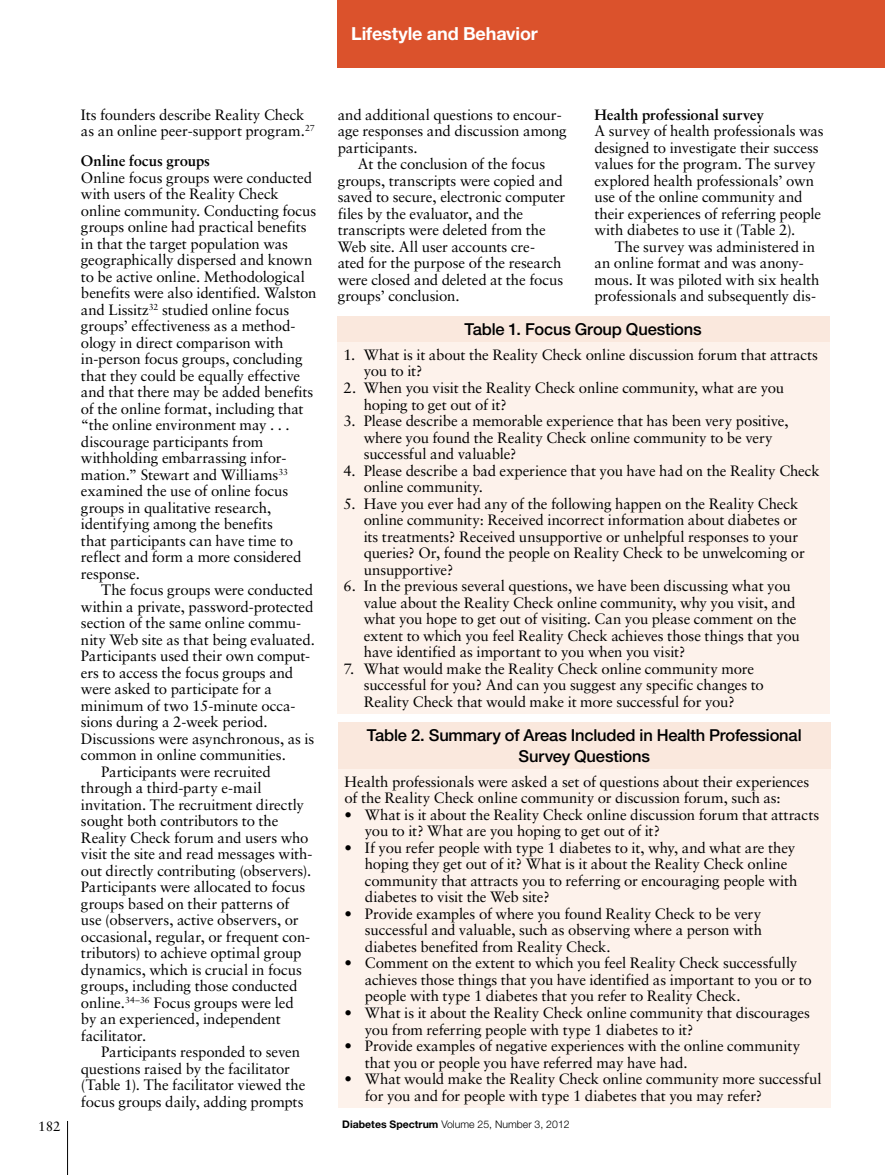
<style>
.page{position:relative;width:885px;height:1175px;background:#fff}
.page>*{position:absolute;margin:0;border:0;box-sizing:border-box;transform-origin:0 0}
.t1{font:700 18px "Helvetica Neue LT Std";letter-spacing:-.005em;color:#fff}
.t2{font:500 16.5px/21px "Helvetica Neue LT Std";letter-spacing:-.01em;color:#000;text-align:center}
.t3{font:15px/16.5px "Sabon LT Std";letter-spacing:-.01em;color:#000}
.t4{font:700 15px "Sabon LT Std";letter-spacing:-.005em;color:#000}
.t5{font:13.5px "Sabon LT Std";color:#000}
.t6{font:300 10.5px "Helvetica Neue LT Std";color:#000}
.s1{font-weight:700}
</style>
<div class="page">
<hr style="left:67px;top:1120px;width:1px;height:54px;background:#000">
<div style="left:338px;top:0;width:546px;height:68px;background:#db522c"></div>
<div style="left:336px;top:317px;width:493px;height:25px;background:#fae8dd"></div>
<div style="left:336px;top:342px;width:493px;height:371px;background:#fdf2eb"></div>
<div style="left:338px;top:722px;width:492px;height:47px;background:#fae8dd"></div>
<div style="left:338px;top:769px;width:492px;height:338px;background:#fdf2eb"></div>
<p class="t1" style="left:351px;top:23px;width:188px">Lifestyle and Behavior</p>
<p class="t3" style="left:81px;top:106px;width:235px">Its founders describe Reality Check as an online peer-support program.<sup>27</sup></p>
<p class="t4" style="left:81px;top:151px;width:130px">Online focus groups</p>
<p class="t3" style="left:81px;top:169px;width:237px">Online focus groups were conducted with users of the Reality Check online community. Conducting focus groups online had practical benefits in that the target population was geographically dispersed and known to be active online. Methodological benefits were also identified. Walston and Lissitz<sup>32</sup> studied online focus groups’ effectiveness as a method&shy;ology in direct comparison with in-person focus groups, concluding that they could be equally effective and that there may be added benefits of the online format, including that “the online environment may . . . discourage participants from withholding embarrassing infor&shy;mation.” Stewart and Williams<sup>33 </sup>examined the use of online focus groups in qualitative research, identifying among the benefits<br>that participants can have time to reflect and form a more considered response.</p>
<p class="t3" style="left:101px;top:581px;width:213px">The focus groups were conducted</p>
<p class="t3" style="left:81px;top:598px;width:234px">within a private, password-protected</p>
<p class="t3" style="left:81px;top:614px;width:221px">section of the same online commu-</p>
<p class="t3" style="left:81px;top:631px;width:235px">nity Web site as that being evaluated.</p>
<p class="t3" style="left:81px;top:647px;width:230px">Participants used their own comput-</p>
<p class="t3" style="left:81px;top:664px;width:214px">ers to access the focus groups and</p>
<p class="t3" style="left:81px;top:680px;width:192px">were asked to participate for a</p>
<p class="t3" style="left:81px;top:697px;width:216px">minimum of two 15-minute occa-</p>
<p class="t3" style="left:81px;top:713px;width:188px">sions during a 2-week period.</p>
<p class="t3" style="left:81px;top:730px;width:235px">Discussions were asynchronous, as is</p>
<p class="t3" style="left:81px;top:746px;width:206px">common in online communities.</p>
<p class="t3" style="left:101px;top:763px;width:171px">Participants were recruited</p>
<p class="t3" style="left:81px;top:779px;width:182px">through a third-party e-mail</p>
<p class="t3" style="left:81px;top:796px;width:224px">invitation. The recruitment directly</p>
<p class="t3" style="left:81px;top:812px;width:199px">sought both contributors to the</p>
<p class="t3" style="left:81px;top:829px;width:229px">Reality Check forum and users who</p>
<p class="t3" style="left:81px;top:845px;width:233px">visit the site and read messages with-</p>
<p class="t3" style="left:81px;top:862px;width:232px">out directly contributing (observers).</p>
<p class="t3" style="left:81px;top:878px;width:226px">Participants were allocated to focus</p>
<p class="t3" style="left:81px;top:895px;width:210px">groups based on their patterns of</p>
<p class="t3" style="left:81px;top:911px;width:219px">use (observers, active observers, or</p>
<p class="t3" style="left:81px;top:928px;width:231px">occasional, regular, or frequent con-</p>
<p class="t3" style="left:81px;top:944px;width:222px">tributors) to achieve optimal group</p>
<p class="t3" style="left:81px;top:961px;width:222px">dynamics, which is crucial in focus</p>
<p class="t3" style="left:81px;top:977px;width:218px">groups, including those conducted</p>
<p class="t3" style="left:81px;top:994px;width:214px">online.<sup>34–36</sup> Focus groups were led</p>
<p class="t3" style="left:81px;top:1010px;width:201px">by an experienced, independent</p>
<p class="t3" style="left:81px;top:1027px;width:67px">facilitator.</p>
<p class="t3" style="left:101px;top:1043px;width:200px">Participants responded to seven</p>
<p class="t3" style="left:81px;top:1060px;width:210px">questions raised by the facilitator</p>
<p class="t3" style="left:81px;top:1076px;width:226px">(Table 1). The facilitator viewed the</p>
<p class="t3" style="left:81px;top:1093px;width:224px">focus groups daily, adding prompts</p>
<p class="t4" style="left:594px;top:105px;width:171px">Health professional survey</p>
<p class="t3" style="left:594px;top:122px;width:231px">A survey of health professionals was designed to investigate their success values for the program. The survey explored health professionals’ own use of the online community and their experiences of referring people with diabetes to use it (Table 2).</p>
<p class="t3" style="left:594px;top:238px;width:226px;text-indent:20px">The survey was administered in an online format and was anony&shy;mous. It was piloted with six health professionals and subsequently dis-</p>
<p class="t2" style="left:464px;top:319px;width:239px">Table 1. Focus Group Questions</p>
<p class="t3" style="left:363px;top:346px;width:455px;text-indent:-20px">1. What is it about the Reality Check online discussion forum that attracts you to it?</p>
<p class="t3" style="left:363px;top:379px;width:422px;text-indent:-20px">2. When you visit the Reality Check online community, what are you hoping to get out of it?</p>
<p class="t3" style="left:363px;top:412px;width:426px;text-indent:-20px">3. Please describe a memorable experience that has been very positive, where you found the Reality Check online community to be very successful and valuable?</p>
<p class="t3" style="left:363px;top:462px;width:457px;text-indent:-20px">4. Please describe a bad experience that you have had on the Reality Check online community.</p>
<p class="t3" style="left:363px;top:495px;width:442px;text-indent:-20px">5. Have you ever had any of the following happen on the Reality Check online community: Received incorrect information about diabetes or its treatments? Received unsupportive or unhelpful responses to your queries? Or, found the people on Reality Check to be unwelcoming or unsupportive?</p>
<p class="t3" style="left:363px;top:577px;width:437px;text-indent:-20px">6. In the previous several questions, we have been discussing what you value about the Reality Check online community, why you visit, and what you hope to get out of visiting. Can you please comment on the extent to which you feel Reality Check achieves those things that you have identified as important to you when you visit?</p>
<p class="t3" style="left:363px;top:660px;width:401px;text-indent:-20px">7. What would make the Reality Check online community more successful for you? And can you suggest any specific changes to<br>Reality Check that would make it more successful for you?</p>
<p class="t2" style="left:367px;top:724px;width:436px">Table 2. Summary of Areas Included in Health Professional<br>Survey Questions</p>
<p class="t3" style="left:344px;top:773px;width:466px">Health professionals were asked a set of questions about their experiences of the Reality Check online community or discussion forum, such as:</p>
<p class="t3" style="left:365px;top:806px;width:455px;text-indent:-20px">• What is it about the Reality Check online discussion forum that attracts you to it? What are you hoping to get out of it?</p>
<p class="t3" style="left:365px;top:839px;width:434px;text-indent:-20px">• If you refer people with type 1 diabetes to it, why, and what are they hoping they get out of it? What is it about the Reality Check online community that attracts you to referring or encouraging people with diabetes to visit the Web site?</p>
<p class="t3" style="left:365px;top:905px;width:398px;text-align:justify;text-indent:-20px">• Provide examples of where you found Reality Check to be very successful and valuable, such as observing where a person with diabetes benefited from Reality Check.</p>
<p class="t3" style="left:365px;top:954px;width:448px;text-indent:-20px">• Comment on the extent to which you feel Reality Check successfully achieves those things that you have identified as important to you or to people with type 1 diabetes that you refer to Reality Check.</p>
<p class="t3" style="left:365px;top:1004px;width:446px;text-indent:-20px">• What is it about the Reality Check online community that discourages you from referring people with type 1 diabetes to it?</p>
<p class="t3" style="left:365px;top:1037px;width:436px;text-indent:-20px">• Provide examples of negative experiences with the online community that you or people you have referred may have had.</p>
<p class="t3" style="left:365px;top:1070px;width:458px;text-indent:-20px">• What would make the Reality Check online community more successful for you and for people with type 1 diabetes that you may refer?</p>
<p class="t3" style="left:337px;top:106px;width:230px">and additional questions to encour&shy;age responses and discussion among participants.</p>
<p class="t3" style="left:337px;top:155px;width:229px;text-indent:20px">At the conclusion of the focus groups, transcripts were copied and saved to secure, electronic computer files by the evaluator, and the transcripts were deleted from the<br>Web site. All user accounts cre&shy;ated for the purpose of the research were closed and deleted at the focus groups’ conclusion.</p>
<p class="t5" style="left:38px;top:1118px;width:24px">182</p>
<p class="t6" style="left:342px;top:1118px;width:229px"><span class="s1">Diabetes Spectrum</span> Volume 25, Number 3, 2012</p>
</div>
